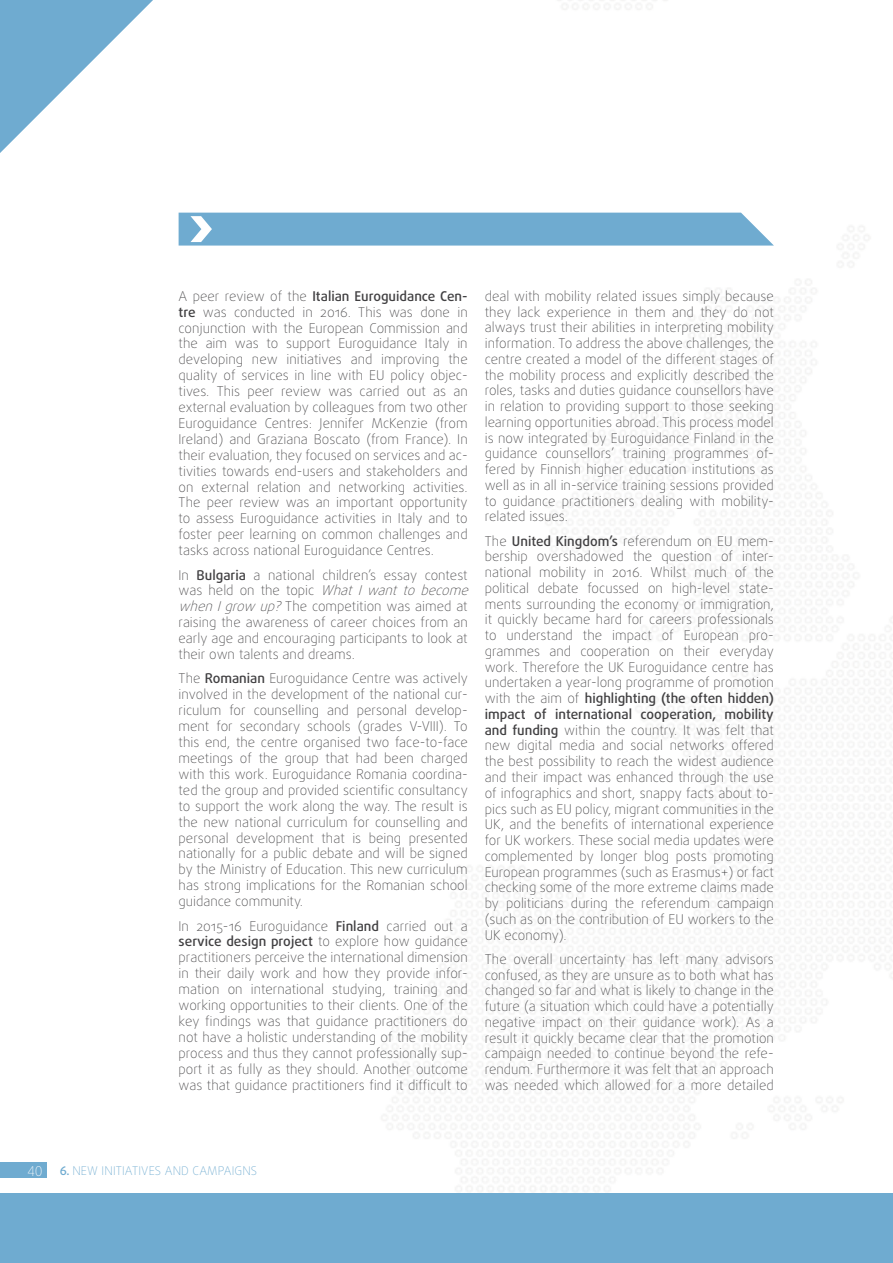
<style>
.page{position:relative;width:893px;height:1263px;background:#fff}
.page>*{position:absolute;margin:0;border:0;box-sizing:border-box;transform-origin:0 0}
.t1{font:100 13.5px/15.8px "Daxline Pro";color:#414042;text-align:justify}
.t2{font:100 13.5px "Daxline Pro";color:#fff}
.t3{font:100 12px "Daxline Pro";letter-spacing:.01em;color:#6fabd0}
.s1{font-weight:500}
.s2{font-style:italic}
</style>
<div class="page">
<div style="left:0;top:1193px;width:893px;height:70px;background:#6fabd0"></div>
<svg style="left:0;top:0;width:153px;height:153px"></svg>
<svg style="left:179px;top:213px;width:595px;height:33px;background:#76afd2"></svg>
<div style="left:0;top:1163px;width:47px;height:15px;background:#6fabd0"></div>
<p class="t1" style="left:179px;top:288px;width:291px">A peer review of the <span class="s1">Italian Euroguidance Cen&shy;tre</span> was conducted in 2016. This was done in conjunction with the European Commission and the aim was to support Euroguidance Italy in developing new initiatives and improving the quality of services in line with EU policy objec&shy;tives. This peer review was carried out as an external evaluation by colleagues from two other Euroguidance Centres: Jennifer McKenzie (from Ireland) and Graziana Boscato (from France). In their evaluation, they focused on services and ac&shy;tivities towards end-users and stakeholders and on external relation and networking activities.<br>The peer review was an important opportunity to assess Euroguidance activities in Italy and to foster peer learning on common challenges and tasks across national Euroguidance Centres.</p>
<p class="t1" style="left:179px;top:567px;width:295px;text-align:left">In <span class="s1">Bulgaria</span> a national children’s essay contest w a s h e l d o n t h e t o p i c <span class="s2">What I want to become whenIgrow up?</span>The competition was aimed at raising the awareness of career choices from an early age and encouraging participants to look at their own talents and dreams.</p>
<p class="t1" style="left:179px;top:671px;width:291px">The <span class="s1">Romanian</span> Euroguidance Centre was actively involved in the development of the national cur&shy;riculum for counselling and personal develop&shy;ment for secondary schools (grades V-VIII). To this end, the centre organised two face-to-face meetings of the group that had been charged with this work. Euroguidance Romania coordina&shy;ted the group and provided scientific consultancy to support the work along the way. The result is the new national curriculum for counselling and personal development that is being presented nationally for a public debate and will be signed by the Ministry of Education. This new curriculum has strong implications for the Romanian school guidance community.</p>
<p class="t1" style="left:179px;top:918px;width:291px">In 2015-16 Euroguidance <span class="s1">Finland</span> carried out a <span class="s1">service design project</span> to explore how guidance practitioners perceive the international dimension in their daily work and how they provide infor&shy;mation on international studying, training and working opportunities to their clients. One of the key findings was that guidance practitioners do not have a holistic understanding of the mobility process and thus they cannot professionally sup&shy;port it as fully as they should. Another outcome was that guidance practitioners find it difficult to</p>
<p class="t1" style="left:485px;top:288px;width:291px">deal with mobility related issues simply because they lack experience in them and they do not always trust their abilities in interpreting mobility information. To address the above challenges, the centre created a model of the different stages of the mobility process and explicitly described the roles, tasks and duties guidance counsellors have in relation to providing support to those seeking learning opportunities abroad. This process model is now integrated by Euroguidance Finland in the guidance counsellors’ training programmes of&shy;fered by Finnish higher education institutions as well as in all in-service training sessions provided to guidance practitioners dealing with mobility&shy;related issues.</p>
<p class="t1" style="left:485px;top:533px;width:291px">The <span class="s1">United Kingdom’s</span> referendum on EU mem&shy;bership overshadowed the question of inter&shy;national mobility in 2016. Whilst much of the political debate focussed on high-level state&shy;ments surrounding the economy or immigration, it quickly became hard for careers professionals to understand the impact of European pro&shy;grammes and cooperation on their everyday work. Therefore the UK Euroguidance centre has undertaken a year-long programme of promotion with the aim of <span class="s1">highlighting (the often hidden) impact of international cooperation, mobility and funding</span> within the country. It was felt that new digital media and social networks offered the best possibility to reach the widest audience and their impact was enhanced through the use of infographics and short, snappy facts about to&shy;pics such as EU policy, migrant communities in the UK, and the benefits of international experience for UK workers. These social media updates were complemented by longer blog posts promoting European programmes (such as Erasmus+) or fact checking some of the more extreme claims made by politicians during the referendum campaign (such as on the contribution of EU workers to the UK economy).</p>
<p class="t1" style="left:485px;top:951px;width:291px">The overall uncertainty has left many advisors confused, as they are unsure as to both what has changed so far and what is likely to change in the future (a situation which could have a potentially negative impact on their guidance work). As a result it quickly became clear that the promotion campaign needed to continue beyond the refe&shy;rendum. Furthermore it was felt that an approach was needed which allowed for a more detailed</p>
<p class="t2" style="left:27px;top:1162px;width:17px">40</p>
<p class="t3" style="left:60px;top:1162px;width:199px"><span class="s1">6.</span> NEW INITIATIVES AND CAMPAIGNS</p>
</div>
